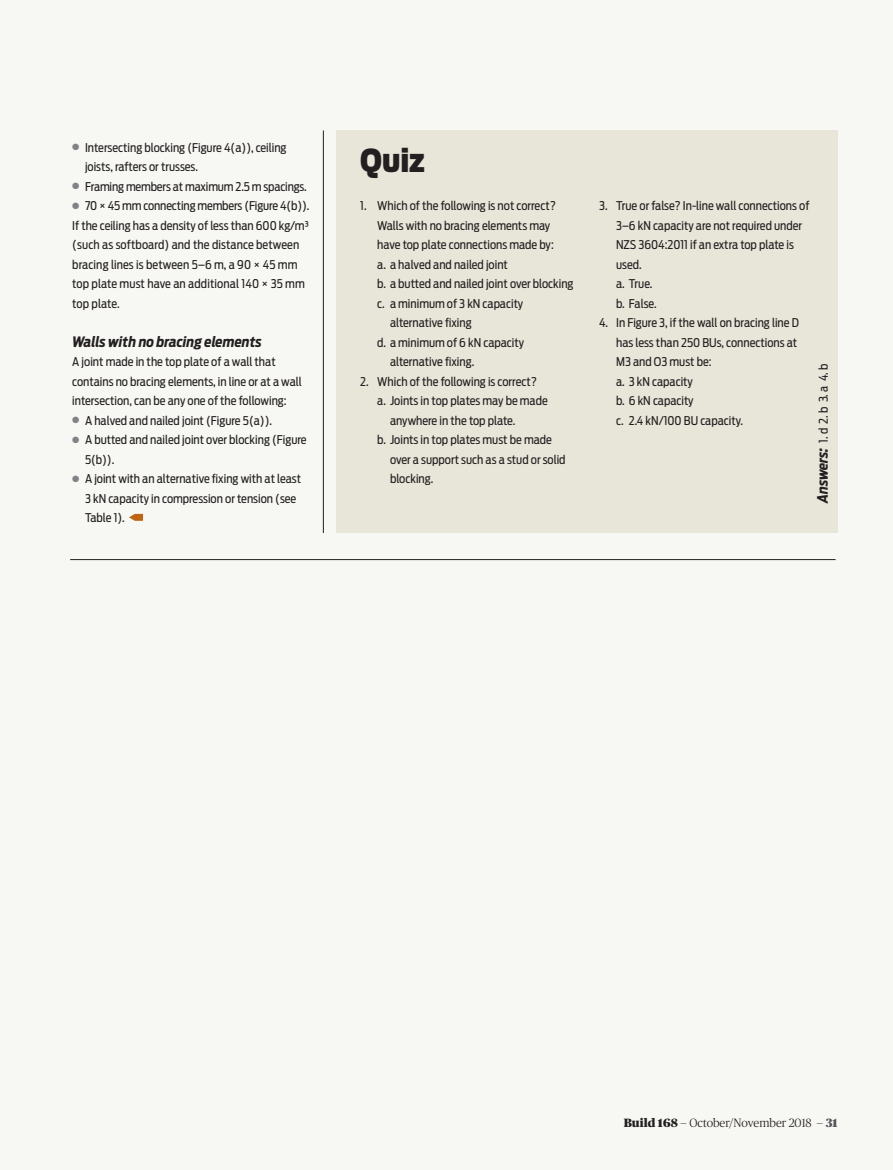
<style>
.page{position:relative;width:893px;height:1170px;background:#fff}
.page>*{position:absolute;margin:0;border:0;box-sizing:border-box;transform-origin:0 0}
.Sidebar_-_Heading{font:900 31.5px "Antenna Cond";color:#231f20}
.Right_stuff_-_Subhea{font:italic 700 14.25px "Antenna Cond";color:#231f20}
.Right_Stuff___First{font:12px/19.5px "Antenna Cond";color:#231f20}
.Right_stuff___Indent{font:12px/19.5px "Antenna Cond";color:#231f20}
.t1{font:300 12px "Publico Headline";color:#231f20}
.Right_stuff_-_Subhea-2{font:12px "Antenna Cond";color:#231f20}
.s1{font-family:"Publico Text";font-weight:700;font-size:9px;color:#808285}
.s2{font-weight:700;font-style:italic;font-size:14.25px}
.s3{font-weight:900}
.s4{font-weight:900;color:#545557}
</style>
<div class="page">
<div style="left:0;top:0;width:893px;height:1169px;background:#f7f7f3"></div>
<div style="left:336px;top:130px;width:502px;height:403px;background:#e7e6d9"></div>
<hr style="left:70px;top:559px;width:766px;height:1px;background:#231f20">
<hr style="left:323px;top:130px;width:1px;height:403px;background:#231f20">
<svg style="left:129px;top:514px;width:14px;height:6px"></svg>
<p class="Right_Stuff___First" style="left:85px;top:137px;width:203px;text-indent:-13px"><span class="s1">●</span> Intersecting blocking (Figure 4(a)), ceiling joists, rafters or trusses.</p>
<p class="Right_Stuff___First" style="left:72px;top:176px;width:236px"><span class="s1">●</span> Framing members at maximum 2.5 m spacings.</p>
<p class="Right_Stuff___First" style="left:72px;top:196px;width:238px"><span class="s1">●</span> 70 × 45 mm connecting members (Figure 4(b)).</p>
<p class="Right_Stuff___First" style="left:72px;top:215px;width:238px">If the ceiling has a density of less than 600 kg/m³ (such as softboard) and the distance between bracing lines is between 5–6 m, a 90 × 45 mm top plate must have an additional 140 × 35 mm top plate.</p>
<p class="Right_stuff_-_Subhea" style="left:72px;top:333px;width:191px">Walls with no bracing elements</p>
<p class="Right_Stuff___First" style="left:72px;top:352px;width:231px">A joint made in the top plate of a wall that contains no bracing elements, in line or at a wall intersection, can be any one of the following:</p>
<p class="Right_Stuff___First" style="left:72px;top:410px;width:201px"><span class="s1">●</span> A halved and nailed joint (Figure 5(a)).</p>
<p class="Right_Stuff___First" style="left:85px;top:430px;width:223px;text-indent:-13px"><span class="s1">●</span> A butted and nailed joint over blocking (Figure<br>5(b)).</p>
<p class="Right_Stuff___First" style="left:85px;top:469px;width:218px;text-indent:-13px"><span class="s1">●</span> A joint with an alternative fixing with at least<br>3 kN capacity in compression or tension (see<br>Table 1).</p>
<p class="Sidebar_-_Heading" style="left:360px;top:142px;width:66px">Quiz</p>
<p class="Right_Stuff___First" style="left:377px;top:196px;width:180px;text-indent:-17px">1. Which of the following is not correct?<br>Walls with no bracing elements may have top plate connections made by:</p>
<p class="Right_stuff___Indent" style="left:377px;top:254px;width:132px">a. a halved and nailed joint</p>
<p class="Right_stuff___Indent" style="left:377px;top:274px;width:198px">b. a butted and nailed joint over blocking</p>
<p class="Right_stuff___Indent" style="left:390px;top:293px;width:135px;text-indent:-13px">c. a minimum of 3 kN capacity alternative fixing</p>
<p class="Right_stuff___Indent" style="left:390px;top:332px;width:136px;text-indent:-13px">d. a minimum of 6 kN capacity alternative fixing.</p>
<p class="Right_Stuff___First" style="left:360px;top:371px;width:178px">2. Which of the following is correct?</p>
<p class="Right_stuff___Indent" style="left:390px;top:391px;width:159px;text-indent:-13px">a. Joints in top plates may be made anywhere in the top plate.</p>
<p class="Right_stuff___Indent" style="left:390px;top:430px;width:177px;text-indent:-13px">b. Joints in top plates must be made over a support such as a stud or solid blocking.</p>
<p class="Right_Stuff___First" style="left:616px;top:196px;width:195px;text-indent:-17px">3. True or false? In-line wall connections of<br>3–6 kN capacity are not required under<br>NZS 3604:2011 if an extra top plate is used.</p>
<p class="Right_stuff___Indent" style="left:616px;top:274px;width:38px">a. True.</p>
<p class="Right_stuff___Indent" style="left:616px;top:293px;width:42px">b. False.</p>
<p class="Right_Stuff___First" style="left:616px;top:313px;width:184px;text-indent:-17px">4. In Figure 3, if the wall on bracing line D has less than 250 BUs, connections at<br>M3 and O3 must be:</p>
<p class="Right_stuff___Indent" style="left:616px;top:371px;width:78px">a. 3 kN capacity</p>
<p class="Right_stuff___Indent" style="left:616px;top:391px;width:79px">b. 6 kN capacity</p>
<p class="Right_stuff___Indent" style="left:616px;top:410px;width:128px">c. 2.4 kN/100 BU capacity.</p>
<p class="Right_stuff_-_Subhea-2" style="left:816px;top:503px;width:141px;rotate:-90deg"><span class="s2">Answers:</span> 1. d 2. b 3. a 4. b</p>
<p class="t1" style="left:624px;top:1114px;width:215px"><span class="s3">Build 168</span> — October/November 2018 — <span class="s4">31</span></p>
</div>
